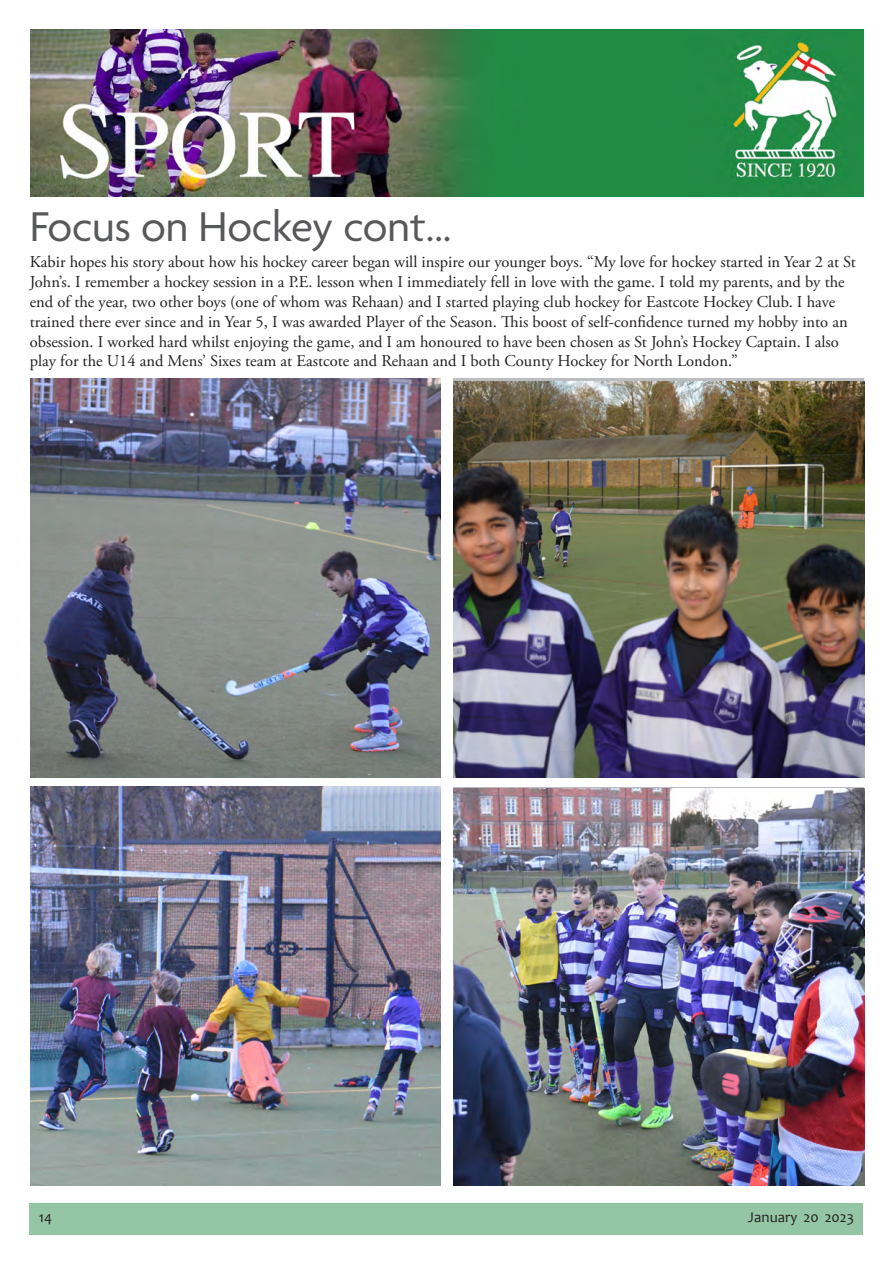
<style>
.page{position:relative;width:893px;height:1263px;background:#fff}
.page>*{position:absolute;margin:0;border:0;box-sizing:border-box;transform-origin:0 0}
.t1{font:45px "Agenda";letter-spacing:-.005em;color:#57585a}
.t2{font:16.5px/19.8px "Adobe Garamond Pro";color:#231f20}
.t3{font:15px "Candara";color:#231f20}
</style>
<div class="page">
<div style="left:30px;top:1203px;width:833px;height:32px;background:#94c6a5"></div>
<img style="left:30px;top:30px;width:834px;height:167px">
<img style="left:31px;top:378px;width:410px;height:399px">
<img style="left:454px;top:382px;width:410px;height:395px">
<img style="left:31px;top:787px;width:410px;height:399px">
<img style="left:454px;top:788px;width:410px;height:398px">
<p class="t1" style="left:30px;top:202px;width:423px">Focus on Hockey cont...</p>
<p class="t2" style="left:30px;top:253px;width:828px">Kabir hopes his story about how his hockey career began will inspire our younger boys. “My love for hockey started in Year 2 at St John’s. I remember a hockey session in a P.E. lesson when I immediately fell in love with the game. I told my parents, and by the end of the year, two other boys (one of whom was Rehaan) and I started playing club hockey for Eastcote Hockey Club. I have trained there ever since and in Year 5, I was awarded Player of the Season. This boost of self-confidence turned my hobby into an obsession. I worked hard whilst enjoying the game, and I am honoured to have been chosen as St John’s Hockey Captain. I also play for the U14 and Mens’ Sixes team at Eastcote and Rehaan and I both County Hockey for North London.”</p>
<p class="t3" style="left:39px;top:1207px;width:15px">14</p>
<p class="t3" style="left:748px;top:1207px;width:108px">January 20 2023</p>
</div>
